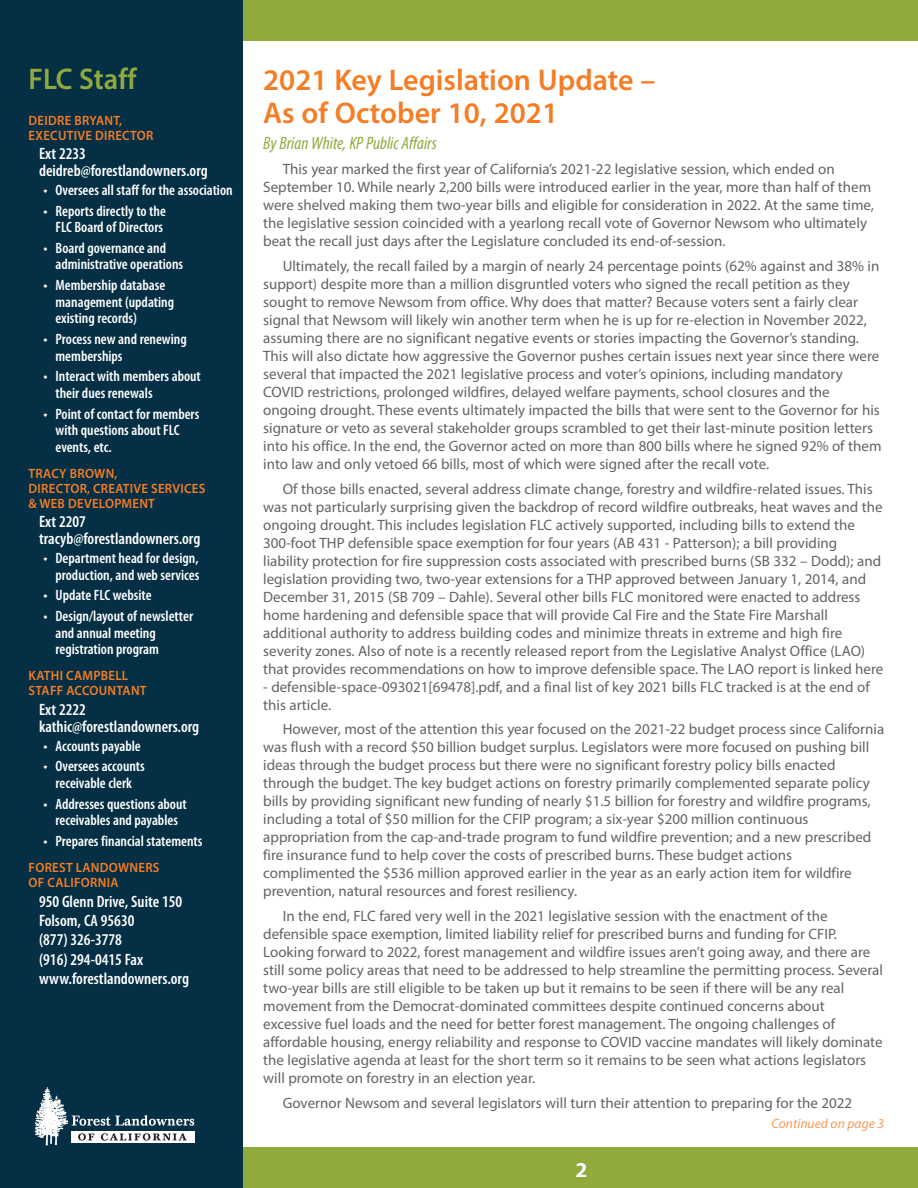
<style>
.page{position:relative;width:918px;height:1188px;background:#fff}
.page>*{position:absolute;margin:0;border:0;box-sizing:border-box;transform-origin:0 0}
.Header1_color{font:600 30px/33px "Myriad Pro";color:#f47d25}
.Header-sidebar{font:600 30px "Myriad Pro";color:#8fab3d;scale:.95 1}
.t1{font:600 21px "Myriad Pro";color:#fff}
.byline{font:italic condensed 18px "Myriad Pro";color:#8fab3d}
.Staff-contact{font:600 condensed 16.5px/17.2px "Myriad Pro";color:#fff}
.Staff-address{font:600 condensed 16.5px "Myriad Pro";color:#fff}
.Body_text2-10_12{font:15px/18px "Myriad Pro";color:#636366}
.Staff-bullet{font:600 condensed 15px/16.5px "Myriad Pro";color:#fff}
.Staff-name_color{font:600 13.5px/15px "Myriad Pro";letter-spacing:.02em;color:#f47d25;scale:.95 1}
.Continued_color{font:italic 13.5px "Myriad Pro";color:#f79955}
</style>
<div class="page">
<div style="left:210px;top:1148px;width:708px;height:40px;background:#8fab3d"></div>
<div style="left:0;top:0;width:918px;height:40px;background:#8fab3d"></div>
<div style="left:0;top:0;width:243px;height:1188px;background:#052f45"></div>
<div style="left:71px;top:1131px;width:124px;height:11px;background:#fff"></div>
<svg style="left:34px;top:1087px;width:160px;height:59px"></svg>
<p class="Header-sidebar" style="left:28px;top:60px;width:115px">FLC Staff</p>
<p class="Staff-name_color" style="left:29px;top:112px;width:133px">DEIDRE BRYANT,<br>EXECUTIVE DIRECTOR</p>
<p class="Staff-contact" style="left:39px;top:145px;width:170px">Ext 2233 deidreb@forestlandowners.org</p>
<p class="Staff-bullet" style="left:44px;top:181px;width:191px">• Oversees all staff for the association</p>
<p class="Staff-bullet" style="left:44px;top:202px;width:124px;text-align:right">• Reports directly to the<br>FLC Board of Directors</p>
<p class="Staff-bullet" style="left:56px;top:239px;width:129px;text-indent:-12px">• Board governance and administrative operations</p>
<p class="Staff-bullet" style="left:56px;top:277px;width:120px;text-indent:-12px">• Membership database management (updating existing records)</p>
<p class="Staff-bullet" style="left:56px;top:331px;width:133px;text-indent:-12px">• Process new and renewing memberships</p>
<p class="Staff-bullet" style="left:56px;top:368px;width:147px;text-indent:-12px">• Interact with members about their dues renewals</p>
<p class="Staff-bullet" style="left:56px;top:405px;width:145px;text-indent:-12px">• Point of contact for members with questions about FLC events, etc.</p>
<p class="Staff-name_color" style="left:28px;top:465px;width:188px">TRACY BROWN,<br>DIRECTOR, CREATIVE SERVICES &amp; WEB DEVELOPMENT</p>
<p class="Staff-contact" style="left:39px;top:513px;width:163px">Ext 2207 tracyb@forestlandowners.org</p>
<p class="Staff-bullet" style="left:44px;top:550px;width:157px;text-align:right">• Department head for design, production, and web services</p>
<p class="Staff-bullet" style="left:44px;top:587px;width:110px">• Update FLC website</p>
<p class="Staff-bullet" style="left:56px;top:608px;width:139px;text-indent:-12px">• Design/layout of newsletter and annual meeting registration program</p>
<p class="Staff-name_color" style="left:29px;top:668px;width:126px">KATHI CAMPBELL<br>STAFF ACCOUNTANT</p>
<p class="Staff-contact" style="left:39px;top:700px;width:162px">Ext 2222 kathic@forestlandowners.org</p>
<p class="Staff-bullet" style="left:44px;top:737px;width:99px">• Accounts payable</p>
<p class="Staff-bullet" style="left:44px;top:758px;width:103px;text-align:center">• Oversees accounts receivable clerk</p>
<p class="Staff-bullet" style="left:44px;top:795px;width:145px;text-align:center">• Addresses questions about receivables and payables</p>
<p class="Staff-bullet" style="left:44px;top:833px;width:160px">• Prepares financial statements</p>
<p class="Staff-name_color" style="left:29px;top:860px;width:139px">FOREST LANDOWNERS<br>OF CALIFORNIA</p>
<p class="Staff-contact" style="left:39px;top:892px;width:145px">950 Glenn Drive, Suite 150</p>
<p class="Staff-contact" style="left:39px;top:912px;width:97px">Folsom, CA 95630</p>
<p class="Staff-address" style="left:39px;top:930px;width:85px">(877) 326-3778</p>
<p class="Staff-contact" style="left:39px;top:950px;width:106px">(916) 294-0415 Fax</p>
<p class="Staff-contact" style="left:39px;top:970px;width:152px">www.forestlandowners.org</p>
<p class="Header1_color" style="left:263px;top:63px;width:394px">2021 Key Legislation Update –<br>As of October 10, 2021</p>
<p class="byline" style="left:263px;top:132px;width:175px">By Brian White, KP Public Affairs</p>
<p class="Body_text2-10_12" style="left:263px;top:160px;width:612px;text-indent:20px">This year marked the first year of California’s 2021-22 legislative session, which ended on September 10. While nearly 2,200 bills were introduced earlier in the year, more than half of them were shelved making them two-year bills and eligible for consideration in 2022. At the same time, the legislative session coincided with a yearlong recall vote of Governor Newsom who ultimately beat the recall just days after the Legislature concluded its end-of-session.</p>
<p class="Body_text2-10_12" style="left:263px;top:256px;width:620px;text-indent:20px">Ultimately, the recall failed by a margin of nearly 24 percentage points (62% against and 38% in support) despite more than a million disgruntled voters who signed the recall petition as they sought to remove Newsom from office. Why does that matter? Because voters sent a fairly clear signal that Newsom will likely win another term when he is up for re-election in November 2022, assuming there are no significant negative events or stories impacting the Governor’s standing.<br>This will also dictate how aggressive the Governor pushes certain issues next year since there were several that impacted the 2021 legislative process and voter’s opinions, including mandatory COVID restrictions, prolonged wildfires, delayed welfare payments, school closures and the ongoing drought. These events ultimately impacted the bills that were sent to the Governor for his signature or veto as several stakeholder groups scrambled to get their last-minute position letters into his office. In the end, the Governor acted on more than 800 bills where he signed 92% of them into law and only vetoed 66 bills, most of which were signed after the recall vote.</p>
<p class="Body_text2-10_12" style="left:263px;top:479px;width:622px;text-indent:20px">Of those bills enacted, several address climate change, forestry and wildfire-related issues. This was not particularly surprising given the backdrop of record wildfire outbreaks, heat waves and the ongoing drought. This includes legislation FLC actively supported, including bills to extend the 300-foot THP defensible space exemption for four years (AB 431 - Patterson); a bill providing liability protection for fire suppression costs associated with prescribed burns (SB 332 – Dodd); and legislation providing two, two-year extensions for a THP approved between January 1, 2014, and December 31, 2015 (SB 709 – Dahle). Several other bills FLC monitored were enacted to address home hardening and defensible space that will provide Cal Fire and the State Fire Marshall additional authority to address building codes and minimize threats in extreme and high fire severity zones. Also of note is a recently released report from the Legislative Analyst Office (LAO) that provides recommendations on how to improve defensible space. The LAO report is linked here</p>
<p class="Body_text2-10_12" style="left:263px;top:677px;width:608px">- defensible-space-093021[69478].pdf, and a final list of key 2021 bills FLC tracked is at the end of this article.</p>
<p class="Body_text2-10_12" style="left:263px;top:720px;width:623px;text-indent:20px">However, most of the attention this year focused on the 2021-22 budget process since California was flush with a record $50 billion budget surplus. Legislators were more focused on pushing bill ideas through the budget process but there were no significant forestry policy bills enacted through the budget. The key budget actions on forestry primarily complemented separate policy bills by providing significant new funding of nearly $1.5 billion for forestry and wildfire programs, including a total of $50 million for the CFIP program; a six-year $200 million continuous appropriation from the cap-and-trade program to fund wildfire prevention; and a new prescribed fire insurance fund to help cover the costs of prescribed burns. These budget actions complimented the $536 million approved earlier in the year as an early action item for wildfire prevention, natural resources and forest resiliency.</p>
<p class="Body_text2-10_12" style="left:263px;top:907px;width:621px;text-indent:20px">In the end, FLC fared very well in the 2021 legislative session with the enactment of the defensible space exemption, limited liability relief for prescribed burns and funding for CFIP.<br>Looking forward to 2022, forest management and wildfire issues aren’t going away, and there are still some policy areas that need to be addressed to help streamline the permitting process. Several two-year bills are still eligible to be taken up but it remains to be seen if there will be any real movement from the Democrat-dominated committees despite continued concerns about excessive fuel loads and the need for better forest management. The ongoing challenges of affordable housing, energy reliability and response to COVID vaccine mandates will likely dominate the legislative agenda at least for the short term so it remains to be seen what actions legislators will promote on forestry in an election year.</p>
<p class="Body_text2-10_12" style="left:283px;top:1093px;width:571px">Governor Newsom and several legislators will turn their attention to preparing for the 2022</p>
<p class="Continued_color" style="left:772px;top:1115px;width:114px">Continued on page 3</p>
<h2 class="t1" style="left:576px;top:1156px;width:13px">2</h2>
</div>
